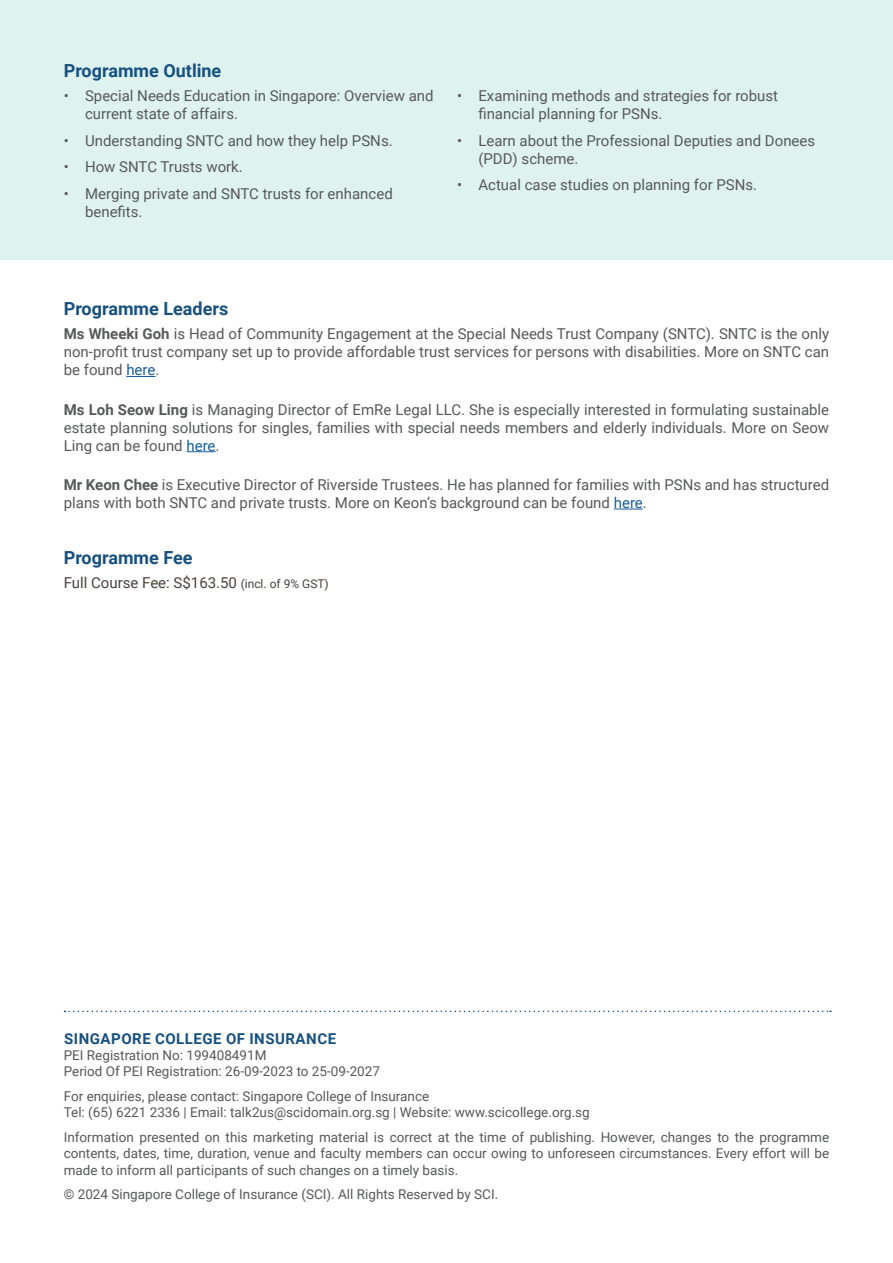
<style>
.page{position:relative;width:893px;height:1263px;background:#fff}
.page>*{position:absolute;margin:0;border:0;box-sizing:border-box;transform-origin:0 0}
.t1{font:700 18px "Roboto";color:#175080}
.t2{font:15px/18px "Roboto";color:#57585a}
.t3{font:15px "Roboto";color:#49403b}
.t4{font:700 15px "Roboto";letter-spacing:.035em;color:#175080}
.t5{font:13.5px/16.2px "Roboto";color:#57585a}
.s1{font-weight:700}
.s2{color:#175d9e}
.s3{font-size:12px}
</style>
<div class="page">
<div style="left:0;top:0;width:893px;height:259px;background:#def3f0"></div>
<svg style="left:126px;top:376px;width:29px;height:1px"></svg>
<hr style="left:186px;top:451px;width:30px;height:1px;background:#175d9e">
<svg style="left:614px;top:509px;width:29px;height:1px"></svg>
<svg style="left:65px;top:1010px;width:766px;height:2px"></svg>
<p class="t1" style="left:64px;top:58px;width:159px">Programme Outline</p>
<p class="t2" style="left:85px;top:86px;width:350px;text-indent:-21px">• Special Needs Education in Singapore: Overview and current state of affairs.</p>
<p class="t2" style="left:64px;top:131px;width:330px">• Understanding SNTC and how they help PSNs.</p>
<p class="t2" style="left:64px;top:157px;width:181px">• How SNTC Trusts work.</p>
<p class="t2" style="left:85px;top:184px;width:309px;text-indent:-21px">• Merging private and SNTC trusts for enhanced benefits.</p>
<p class="t2" style="left:478px;top:86px;width:301px;text-indent:-21px">• Examining methods and strategies for robust financial planning for PSNs.</p>
<p class="t2" style="left:478px;top:131px;width:338px;text-indent:-21px">• Learn about the Professional Deputies and Donees (PDD) scheme.</p>
<p class="t2" style="left:457px;top:175px;width:302px">• Actual case studies on planning for PSNs.</p>
<p class="t1" style="left:64px;top:296px;width:166px">Programme Leaders</p>
<p class="t2" style="left:64px;top:324px;width:767px;text-align:justify"><span class="s1">Ms Wheeki Goh</span> is Head of Community Engagement at the Special Needs Trust Company (SNTC). SNTC is the only non-profit trust company set up to provide affordable trust services for persons with disabilities. More on SNTC can be found <span class="s2">here</span>.</p>
<p class="t2" style="left:64px;top:400px;width:767px;text-align:justify"><span class="s1">Ms Loh Seow Ling</span> is Managing Director of EmRe Legal LLC. She is especially interested in formulating sustainable estate planning solutions for singles, families with special needs members and elderly individuals. More on Seow Ling can be found <span class="s2">here</span>.</p>
<p class="t2" style="left:64px;top:475px;width:767px"><span class="s1">Mr Keon Chee</span> is Executive Director of Riverside Trustees. He has planned for families with PSNs and has structured plans with both SNTC and private trusts. More on Keon’s background can be found <span class="s2">here</span>.</p>
<p class="t1" style="left:64px;top:545px;width:130px">Programme Fee</p>
<p class="t3" style="left:64px;top:572px;width:267px">Full Course Fee: S$163.50 <span class="s3">(incl. of 9% GST)</span></p>
<p class="t4" style="left:64px;top:1028px;width:274px">SINGAPORE COLLEGE OF INSURANCE</p>
<p class="t5" style="left:64px;top:1047px;width:318px">PEI Registration No: 199408491M<br>Period Of PEI Registration: 26-09-2023 to 25-09-2027</p>
<p class="t5" style="left:64px;top:1088px;width:527px">For enquiries, please contact: Singapore College of Insurance<br>Tel: (65) 6221 2336 | Email: talk2us@scidomain.org.sg | Website: www.scicollege.org.sg</p>
<p class="t5" style="left:64px;top:1129px;width:767px;text-align:justify">Information presented on this marketing material is correct at the time of publishing. However, changes to the programme contents, dates, time, duration, venue and faculty members can occur owing to unforeseen circumstances. Every effort will be made to inform all participants of such changes on a timely basis.</p>
<p class="t5" style="left:64px;top:1186px;width:436px">© 2024 Singapore College of Insurance (SCI). All Rights Reserved by SCI.</p>
</div>
